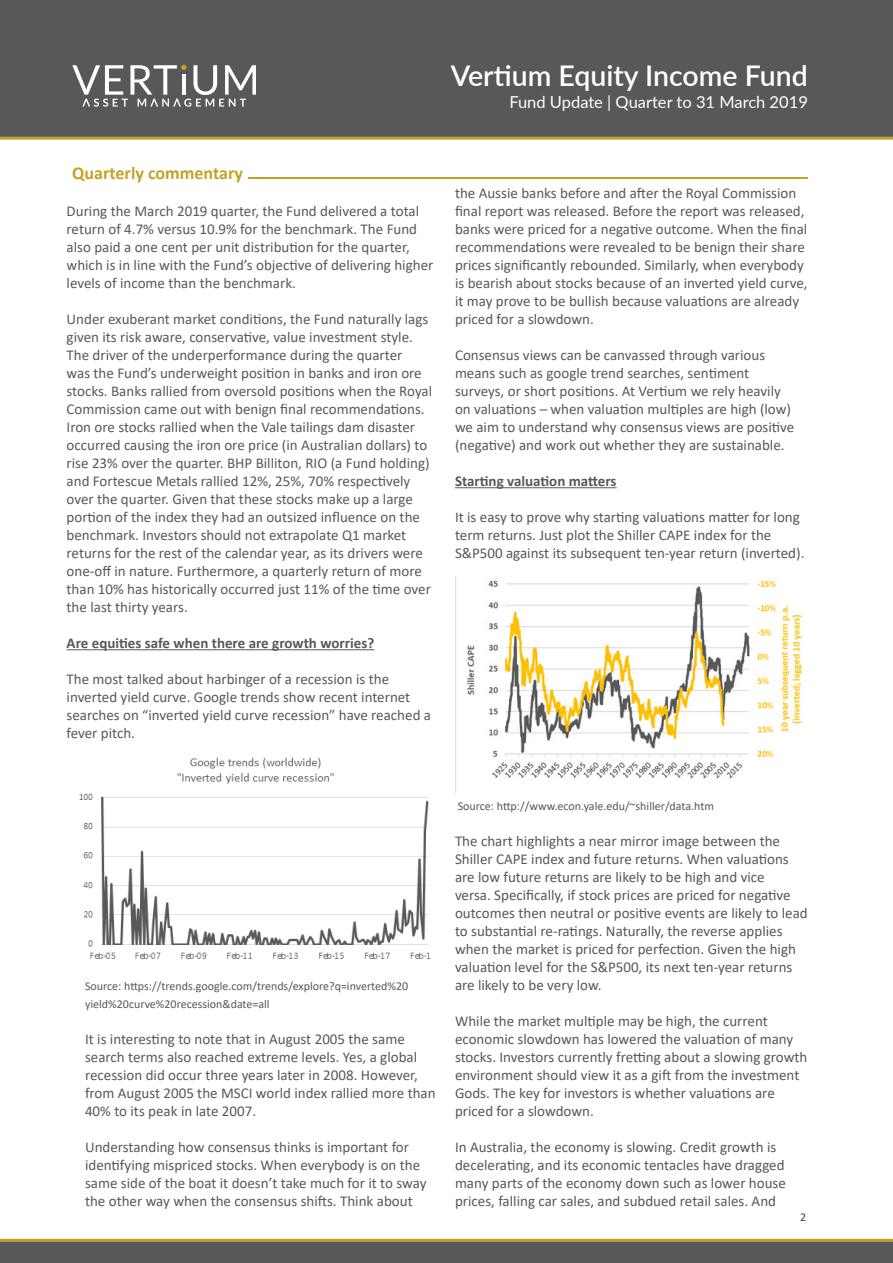
<style>
.page{position:relative;width:893px;height:1263px;background:#fff}
.page>*{position:absolute;margin:0;border:0;box-sizing:border-box;transform-origin:0 0}
.t1{font:600 28.5px "Lato";color:#fff}
.t2{font:700 18px "Calibri";color:#c6a223}
.t3{font:16.5px "Lato";color:#fff}
.t4{font:15px/18px "Calibri";color:#58595b}
.t5{font:15px/18px "Calibri";color:#57585a}
.t6{font:700 15px "Calibri";color:#58595b}
.t7{font:700 15px "Calibri";color:#57585a}
.t8{font:12px/18px "Calibri";color:#58595b}
.t9{font:12px "Calibri";color:#57585a}
.t10{font:12px "Calibri";color:#3e444f}
</style>
<div class="page">
<div style="left:0;top:1240px;width:893px;height:23px;background:#57585a"></div>
<hr style="left:0;top:1239px;width:893px;height:3px;background:#c6a223">
<div style="left:0;top:0;width:893px;height:138px;background:#57585a"></div>
<hr style="left:0;top:137px;width:893px;height:3px;background:#c6a223">
<svg style="left:72px;top:65px;width:184px;height:42px"></svg>
<hr style="left:249px;top:178px;width:559px;height:1px;background:#c6a223">
<hr style="left:67px;top:649px;width:307px;height:1px;background:#58595b">
<img style="left:79px;top:757px;width:352px;height:202px">
<hr style="left:455px;top:487px;width:162px;height:1px;background:#57585a">
<img style="left:455px;top:576px;width:347px;height:216px">
<h1 class="t1" style="left:451px;top:55px;width:359px">Vertium Equity Income Fund</h1>
<p class="t3" style="left:509px;top:90px;width:300px">Fund Update | Quarter to 31 March 2019</p>
<p class="t2" style="left:72px;top:161px;width:172px">Quarterly commentary</p>
<p class="t4" style="left:67px;top:202px;width:368px">During the March 2019 quarter, the Fund delivered a total return of 4.7% versus 10.9% for the benchmark. The Fund also paid a one cent per unit distribution for the quarter, which is in line with the Fund’s objective of delivering higher levels of income than the benchmark.</p>
<p class="t4" style="left:67px;top:310px;width:367px">Under exuberant market conditions, the Fund naturally lags given its risk aware, conservative, value investment style.<br>The driver of the underperformance during the quarter<br>was the Fund’s underweight position in banks and iron ore stocks. Banks rallied from oversold positions when the Royal Commission came out with benign final recommendations.<br>Iron ore stocks rallied when the Vale tailings dam disaster occurred causing the iron ore price (in Australian dollars) to rise 23% over the quarter. BHP Billiton, RIO (a Fund holding) and Fortescue Metals rallied 12%, 25%, 70% respectively over the quarter. Given that these stocks make up a large portion of the index they had an outsized influence on the benchmark. Investors should not extrapolate Q1 market returns for the rest of the calendar year, as its drivers were one-off in nature. Furthermore, a quarterly return of more than 10% has historically occurred just 11% of the time over the last thirty years.</p>
<p class="t6" style="left:67px;top:632px;width:309px">Are equities safe when there are growth worries?</p>
<p class="t4" style="left:67px;top:670px;width:366px">The most talked about harbinger of a recession is the inverted yield curve. Google trends show recent internet searches on “inverted yield curve recession” have reached a fever pitch.</p>
<p class="t4" style="left:455px;top:184px;width:354px">the Aussie banks before and after the Royal Commission final report was released. Before the report was released, banks were priced for a negative outcome. When the final recommendations were revealed to be benign their share prices significantly rebounded. Similarly, when everybody is bearish about stocks because of an inverted yield curve, it may prove to be bullish because valuations are already priced for a slowdown.</p>
<p class="t4" style="left:455px;top:346px;width:341px">Consensus views can be canvassed through various means such as google trend searches, sentiment surveys, or short positions. At Vertium we rely heavily on valuations – when valuation multiples are high (low) we aim to understand why consensus views are positive (negative) and work out whether they are sustainable.</p>
<p class="t7" style="left:455px;top:470px;width:163px">Starting valuation matters</p>
<p class="t5" style="left:455px;top:508px;width:351px">It is easy to prove why starting valuations matter for long term returns. Just plot the Shiller CAPE index for the<br>S&amp;P500 against its subsequent ten-year return (inverted).</p>
<p class="t8" style="left:85px;top:977px;width:325px">Source: https://trends.google.com/trends/explore?q=inverted%20 yield%20curve%20recession&amp;date=all</p>
<p class="t4" style="left:85px;top:1030px;width:352px">It is interesting to note that in August 2005 the same search terms also reached extreme levels. Yes, a global recession did occur three years later in 2008. However, from August 2005 the MSCI world index rallied more than 40% to its peak in late 2007.</p>
<p class="t4" style="left:85px;top:1138px;width:343px">Understanding how consensus thinks is important for identifying mispriced stocks. When everybody is on the same side of the boat it doesn’t take much for it to sway the other way when the consensus shifts. Think about</p>
<p class="t9" style="left:458px;top:798px;width:258px">Source: http://www.econ.yale.edu/~shiller/data.htm</p>
<p class="t5" style="left:455px;top:832px;width:354px">The chart highlights a near mirror image between the Shiller CAPE index and future returns. When valuations are low future returns are likely to be high and vice<br>versa. Specifically, if stock prices are priced for negative outcomes then neutral or positive events are likely to lead to substantial re-ratings. Naturally, the reverse applies when the market is priced for perfection. Given the high valuation level for the S&amp;P500, its next ten-year returns are likely to be very low.</p>
<p class="t5" style="left:455px;top:1012px;width:354px">While the market multiple may be high, the current economic slowdown has lowered the valuation of many stocks. Investors currently fretting about a slowing growth environment should view it as a gift from the investment Gods. The key for investors is whether valuations are priced for a slowdown.</p>
<p class="t5" style="left:455px;top:1138px;width:332px">In Australia, the economy is slowing. Credit growth is decelerating, and its economic tentacles have dragged many parts of the economy down such as lower house prices, falling car sales, and subdued retail sales. And</p>
<p class="t10" style="left:800px;top:1208px;width:8px">2</p>
</div>
